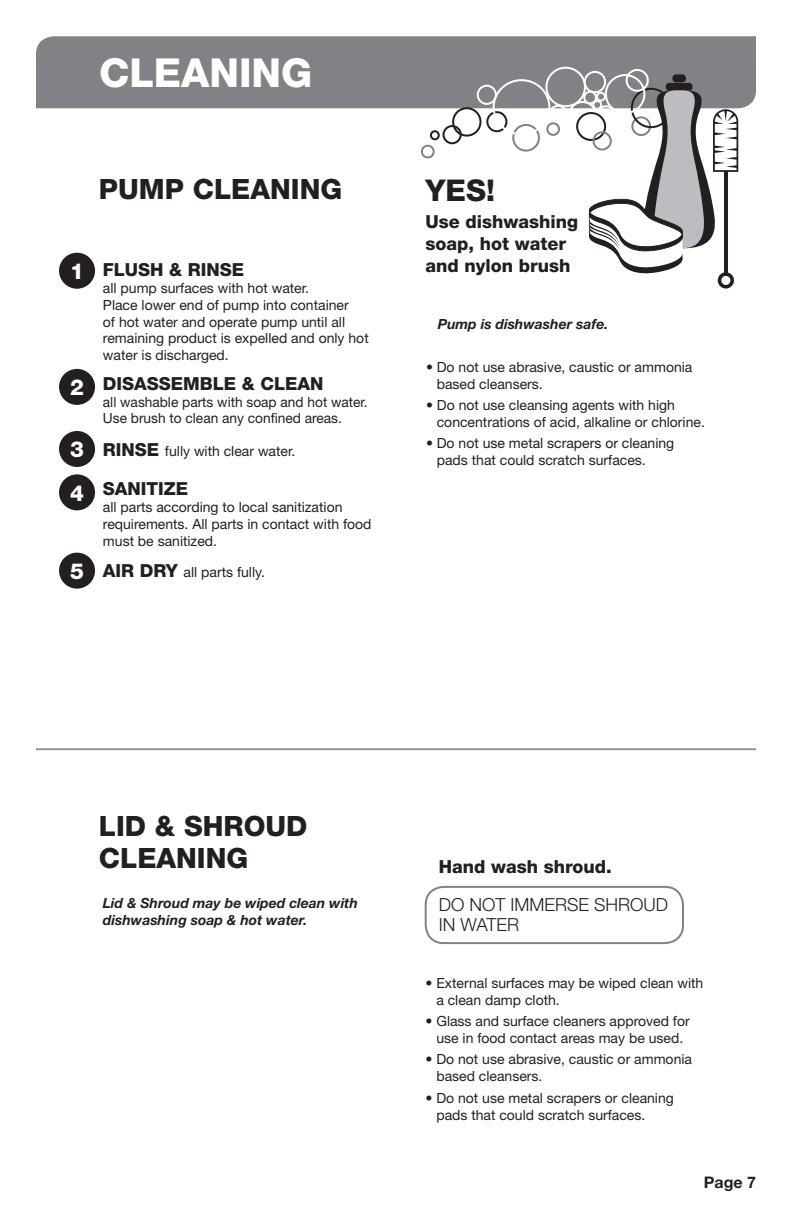
<style>
.page{position:relative;width:792px;height:1224px;background:#fff}
.page>*{position:absolute;margin:0;border:0;box-sizing:border-box;transform-origin:0 0}
.Heading_Large{font:800 40px "Helvetica Neue";color:#fff}
.Yes{font:800 30px "Helvetica Neue";color:#231f20}
.Heading_Medium{font:800 28px/32px "Helvetica Neue";color:#231f20}
.Numbers_for_Steps{font:800 22px "Helvetica Neue";color:#fff}
.Soap{font:800 18px/22px "Helvetica Neue";color:#231f20}
.Heading_Small{font:800 18px "Helvetica Neue";color:#231f20}
.Soap-2{font:300 18px/20px "Helvetica Neue";color:#231f20}
.t1{font:700 16px "Helvetica Neue";color:#231f20}
.Body_Bullets{font:14px/17px "Helvetica Neue";color:#231f20}
.Heading_Small-2{font:14px/16.8px "Helvetica Neue";color:#231f20}
.Important_Paragraph{font:italic 700 14px/17px "Helvetica Neue";color:#231f20}
.s1{font-weight:800;font-size:18px}
</style>
<div class="page">
<div style="left:36px;top:36px;width:720px;height:72px;background:#808285"></div>
<hr style="left:36px;top:748px;width:720px;height:2px;background:#939598">
<div style="left:59px;top:431px;width:36px;height:36px;background:#231f20;border-radius:50%"></div>
<div style="left:59px;top:474px;width:36px;height:36px;background:#231f20;border-radius:50%"></div>
<div style="left:59px;top:553px;width:36px;height:36px;background:#231f20;border-radius:50%"></div>
<div style="left:477px;top:85px;width:20px;height:20px;border:2px solid #fff;border-radius:50%"></div>
<div style="left:583px;top:91px;width:14px;height:13px;border:2px solid #fff;border-radius:50%"></div>
<div style="left:512px;top:124px;width:28px;height:28px;border:2px solid #808285;border-radius:50%"></div>
<div style="left:443px;top:125px;width:19px;height:19px;border:2px solid #231f20;border-radius:50%"></div>
<div style="left:452px;top:107px;width:30px;height:30px;border:2px solid #231f20;border-radius:50%"></div>
<div style="left:421px;top:145px;width:14px;height:13px;border:2px solid #808285;border-radius:50%"></div>
<div style="left:486px;top:111px;width:21px;height:21px;border:2px solid #231f20;border-radius:50%"></div>
<div style="left:584px;top:71px;width:22px;height:22px;border:2px solid #fff;border-radius:50%"></div>
<div style="left:548px;top:105px;width:20px;height:20px;border:2px solid #fff;border-radius:50%"></div>
<div style="left:568px;top:101px;width:29px;height:29px;border:2px solid #fff;border-radius:50%"></div>
<div style="left:631px;top:88px;width:40px;height:40px;border:2px solid #231f20;border-radius:50%"></div>
<div style="left:545px;top:67px;width:41px;height:40px;border:2px solid #fff;border-radius:50%"></div>
<div style="left:493px;top:79px;width:57px;height:56px;border:2px solid #fff;border-radius:50%"></div>
<div style="left:605px;top:74px;width:40px;height:40px;border:2px solid #fff;border-radius:50%"></div>
<div style="left:626px;top:69px;width:23px;height:23px;border:2px solid #fff;border-radius:50%"></div>
<div style="left:430px;top:130px;width:10px;height:10px;border:2px solid #231f20;border-radius:50%"></div>
<div style="left:576px;top:112px;width:30px;height:29px;border:2px solid #231f20;border-radius:50%"></div>
<div style="left:546px;top:122px;width:14px;height:14px;border:2px solid #808285;border-radius:50%"></div>
<div style="left:59px;top:369px;width:36px;height:36px;background:#231f20;border-radius:50%"></div>
<div style="left:59px;top:253px;width:36px;height:36px;background:#231f20;border-radius:50%"></div>
<div style="left:666px;top:83px;width:27px;height:8px;background:#231f20;border-radius:3px"></div>
<div style="left:672px;top:74px;width:14px;height:8px;background:#231f20;border-radius:3px"></div>
<div style="left:718px;top:272px;width:16px;height:17px;border:4px solid #231f20;border-radius:50%"></div>
<svg style="left:588px;top:90px;width:150px;height:185px"></svg>
<div style="left:425px;top:886px;width:259px;height:58px;border:2px solid #808285;border-radius:18px"></div>
<p class="Heading_Large" style="left:99px;top:49px;width:215px">CLEANING</p>
<p class="Heading_Medium" style="left:99px;top:173px;width:245px">PUMP CLEANING</p>
<p class="Numbers_for_Steps" style="left:70px;top:258px;width:15px">1</p>
<p class="Numbers_for_Steps" style="left:70px;top:374px;width:15px">2</p>
<p class="Heading_Small" style="left:103px;top:259px;width:143px">FLUSH &amp; RINSE</p>
<p class="Heading_Small-2" style="left:103px;top:279px;width:208px">all pump surfaces with hot water.</p>
<p class="Heading_Small-2" style="left:103px;top:296px;width:267px">Place lower end of pump into container<br>of hot water and operate pump until all remaining product is expelled and only hot water is discharged.</p>
<p class="Heading_Small" style="left:103px;top:373px;width:222px">DISASSEMBLE &amp; CLEAN</p>
<p class="Heading_Small-2" style="left:103px;top:393px;width:266px">all washable parts with soap and hot water.<br>Use brush to clean any confined areas.</p>
<p class="Numbers_for_Steps" style="left:70px;top:436px;width:15px">3</p>
<p class="Heading_Small-2" style="left:103px;top:443px;width:194px"><span class="s1">RINSE</span> fully with clear water.</p>
<p class="Heading_Small" style="left:103px;top:478px;width:87px">SANITIZE</p>
<p class="Heading_Small-2" style="left:103px;top:499px;width:270px">all parts according to local sanitization requirements. All parts in contact with food must be sanitized.</p>
<p class="Numbers_for_Steps" style="left:70px;top:480px;width:15px">4</p>
<p class="Numbers_for_Steps" style="left:70px;top:558px;width:15px">5</p>
<p class="Heading_Small-2" style="left:103px;top:564px;width:164px"><span class="s1">AIR DRY</span> all parts fully.</p>
<p class="Yes" style="left:426px;top:172px;width:71px">YES!</p>
<p class="Soap" style="left:426px;top:211px;width:154px">Use dishwashing soap, hot water and nylon brush</p>
<p class="Important_Paragraph" style="left:438px;top:315px;width:172px">Pump is dishwasher safe.</p>
<p class="Body_Bullets" style="left:437px;top:358px;width:257px;text-indent:-11px">• Do not use abrasive, caustic or ammonia based cleansers.</p>
<p class="Body_Bullets" style="left:437px;top:396px;width:270px;text-indent:-11px">• Do not use cleansing agents with high concentrations of acid, alkaline or chlorine.</p>
<p class="Body_Bullets" style="left:437px;top:435px;width:239px;text-indent:-11px">• Do not use metal scrapers or cleaning pads that could scratch surfaces.</p>
<p class="Heading_Medium" style="left:99px;top:810px;width:210px">LID &amp; SHROUD<br>CLEANING</p>
<p class="Important_Paragraph" style="left:103px;top:894px;width:257px">Lid &amp; Shroud may be wiped clean with dishwashing soap &amp; hot water.</p>
<p class="Soap" style="left:439px;top:856px;width:175px">Hand wash shroud.</p>
<p class="Soap-2" style="left:439px;top:894px;width:231px">DO NOT IMMERSE SHROUD<br>IN WATER</p>
<p class="Body_Bullets" style="left:436px;top:974px;width:269px;text-indent:-11px">• External surfaces may be wiped clean with a clean damp cloth.</p>
<p class="Body_Bullets" style="left:426px;top:1012px;width:266px;text-align:center">• Glass and surface cleaners approved for use in food contact areas may be used.</p>
<p class="Body_Bullets" style="left:436px;top:1051px;width:257px;text-indent:-11px">• Do not use abrasive, caustic or ammonia based cleansers.</p>
<p class="Body_Bullets" style="left:436px;top:1089px;width:239px;text-indent:-11px">• Do not use metal scrapers or cleaning pads that could scratch surfaces.</p>
<p class="t1" style="left:704px;top:1172px;width:54px">Page 7</p>
</div>
